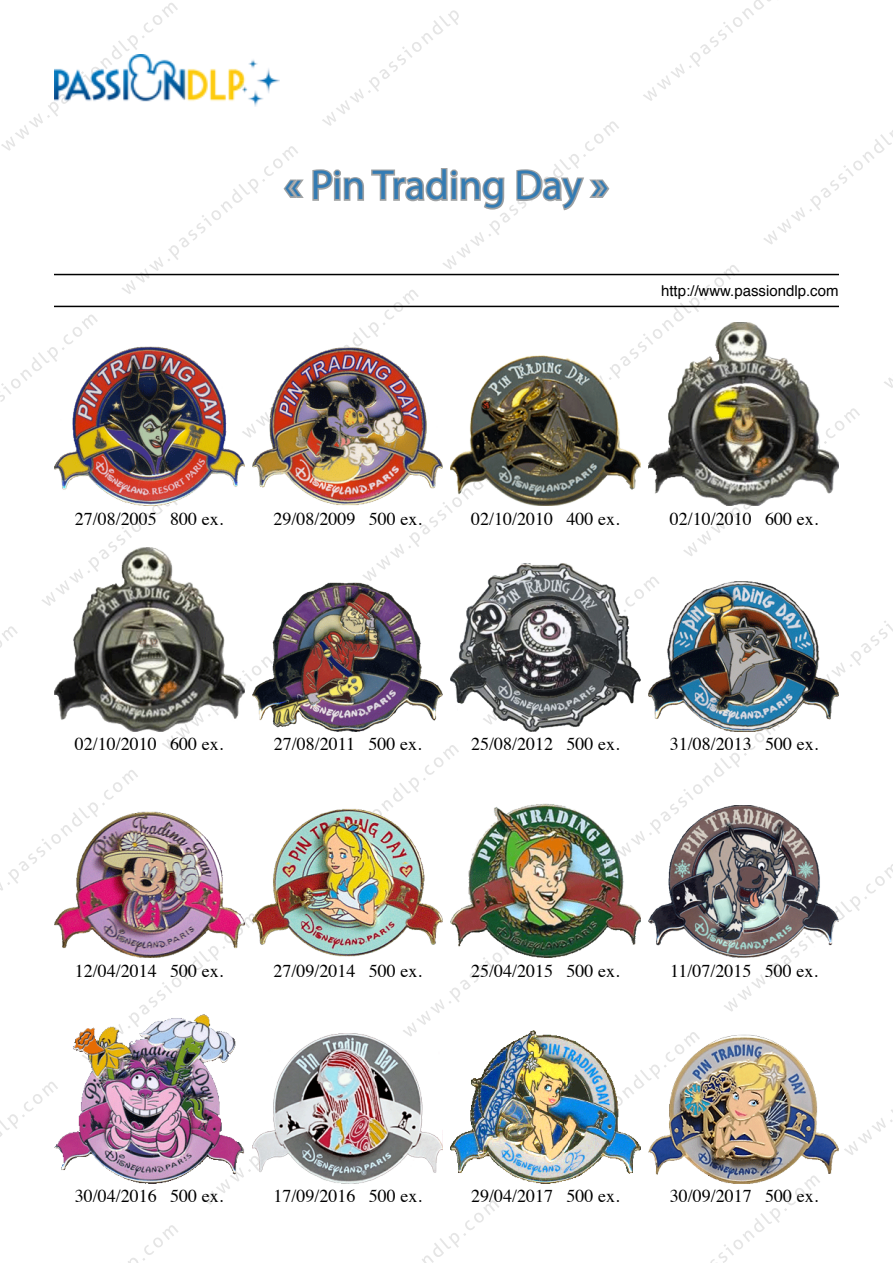
<style>
.page{position:relative;width:893px;height:1263px;background:#fff}
.page>*{position:absolute;margin:0;border:0;box-sizing:border-box;transform-origin:0 0}
.t1{font:42px "Myriad Pro";color:#337bb3}
.t2{font:18px "Times";color:#000}
.t3{font:15px "Helvetica";color:#000}
</style>
<div class="page">
<img style="left:0;top:0;width:893px;height:1263px">
<hr style="left:54px;top:274px;width:785px;height:1px;background:#000">
<hr style="left:54px;top:306px;width:785px;height:1px;background:#000">
<svg style="left:282px;top:166px;width:224px;height:45px"></svg>
<svg style="left:514px;top:168px;width:97px;height:44px"></svg>
<img style="left:54px;top:54px;width:225px;height:53px">
<img style="left:54px;top:322px;width:190px;height:184px">
<img style="left:253px;top:322px;width:190px;height:184px">
<img style="left:450px;top:322px;width:190px;height:184px">
<img style="left:649px;top:322px;width:190px;height:184px">
<img style="left:54px;top:547px;width:190px;height:184px">
<img style="left:253px;top:547px;width:190px;height:184px">
<img style="left:450px;top:547px;width:190px;height:184px">
<img style="left:649px;top:547px;width:190px;height:184px">
<img style="left:54px;top:774px;width:190px;height:184px">
<img style="left:253px;top:774px;width:190px;height:184px">
<img style="left:450px;top:774px;width:190px;height:184px">
<img style="left:649px;top:774px;width:190px;height:184px">
<img style="left:54px;top:999px;width:190px;height:184px">
<img style="left:253px;top:999px;width:190px;height:184px">
<img style="left:450px;top:999px;width:190px;height:184px">
<img style="left:649px;top:999px;width:190px;height:184px">
<h1 class="t1" style="left:284px;top:159px;width:326px">« Pin Trading Day »</h1>
<p class="t3" style="left:661px;top:279px;width:179px">http://www.passiondlp.com</p>
<p class="t2" style="left:75px;top:502px;width:150px">27/08/2005 800 ex.</p>
<p class="t2" style="left:273px;top:502px;width:150px">29/08/2009 500 ex.</p>
<p class="t2" style="left:471px;top:502px;width:150px">02/10/2010 400 ex.</p>
<p class="t2" style="left:670px;top:502px;width:150px">02/10/2010 600 ex.</p>
<p class="t2" style="left:75px;top:727px;width:150px">02/10/2010 600 ex.</p>
<p class="t2" style="left:274px;top:727px;width:149px">27/08/2011 500 ex.</p>
<p class="t2" style="left:471px;top:727px;width:150px">25/08/2012 500 ex.</p>
<p class="t2" style="left:670px;top:727px;width:150px">31/08/2013 500 ex.</p>
<p class="t2" style="left:75px;top:954px;width:150px">12/04/2014 500 ex.</p>
<p class="t2" style="left:273px;top:954px;width:150px">27/09/2014 500 ex.</p>
<p class="t2" style="left:471px;top:954px;width:150px">25/04/2015 500 ex.</p>
<p class="t2" style="left:670px;top:954px;width:149px">11/07/2015 500 ex.</p>
<p class="t2" style="left:75px;top:1179px;width:150px">30/04/2016 500 ex.</p>
<p class="t2" style="left:273px;top:1179px;width:150px">17/09/2016 500 ex.</p>
<p class="t2" style="left:471px;top:1179px;width:150px">29/04/2017 500 ex.</p>
<p class="t2" style="left:670px;top:1179px;width:150px">30/09/2017 500 ex.</p>
</div>
